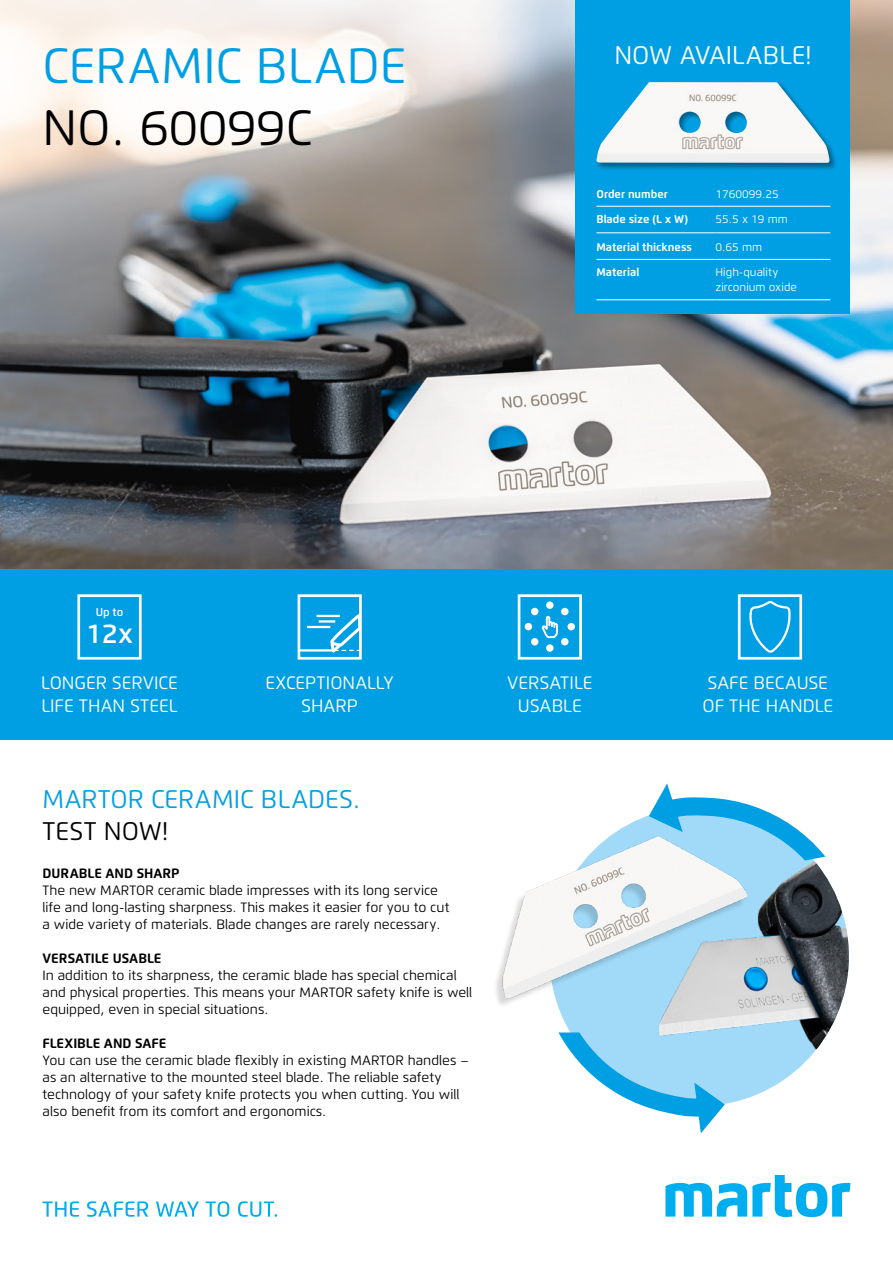
<style>
.page{position:relative;width:893px;height:1263px;background:#fff}
.page>*{position:absolute;margin:0;border:0;box-sizing:border-box;transform-origin:0 0}
._03_Margin_Flexo_Reg{font:49.5px/61.7px "Flexo";color:#009fe3}
._03_Margin_Flexo_Reg-2{font:600 27px "Flexo";color:#fff}
._03_Margin_Flexo_Reg-3{font:25.5px/32px "Flexo";color:#009fe3}
._03_Margin_Flexo_Reg-4{font:25.5px "Flexo";color:#fff}
._02_Copy_Flexo_Reg_9{font:18px/23.4px "Flexo";color:#fff}
._03_Margin_Flexo_Reg-5{font:13.5px/17px "Flexo";color:#000}
._04_Tab_Flexo_Reg_7{font:11.25px/14.9px "Flexo";color:#fff}
._04_Tab_Flexo_Reg_7-2{font:700 11.25px "Flexo";color:#fff}
._03_Margin_Flexo_Reg-6{font:600 11.25px "Flexo";color:#fff}
.s1{color:#000}
.s2{font-weight:700}
</style>
<div class="page">
<img style="left:0;top:0;width:893px;height:570px">
<div style="left:0;top:570px;width:893px;height:170px;background:#009fe3"></div>
<svg style="left:0;top:0;width:575px;height:300px"></svg>
<img style="left:549px;top:807px;width:300px;height:299px;border-radius:150px">
<svg style="left:709px;top:797px;width:117px;height:65px"></svg>
<svg style="left:578px;top:1030px;width:149px;height:103px"></svg>
<img style="left:468px;top:766px;width:299px;height:300px;border-radius:150px">
<div style="left:575px;top:0;width:275px;height:313px;background:#009fe3"></div>
<div style="left:596px;top:81px;width:241px;height:90px;background:#000;opacity:.4"></div>
<img style="left:596px;top:82px;width:234px;height:81px">
<svg style="left:297px;top:594px;width:65px;height:66px"></svg>
<hr style="left:299px;top:649px;width:34px;height:2px;background:#fff">
<hr style="left:317px;top:615px;width:23px;height:2px;background:#fff">
<hr style="left:319px;top:620px;width:16px;height:3px;background:#fff">
<hr style="left:307px;top:626px;width:23px;height:2px;background:#fff">
<svg style="left:737px;top:594px;width:66px;height:66px"></svg>
<svg style="left:517px;top:594px;width:65px;height:66px"></svg>
<svg style="left:77px;top:594px;width:65px;height:66px"></svg>
<hr style="left:596px;top:299px;width:119px;height:1px;background:#fff">
<hr style="left:715px;top:299px;width:115px;height:1px;background:#fff">
<hr style="left:596px;top:259px;width:119px;height:1px;background:#fff">
<hr style="left:715px;top:259px;width:115px;height:1px;background:#fff">
<hr style="left:596px;top:232px;width:119px;height:1px;background:#fff">
<hr style="left:715px;top:232px;width:115px;height:1px;background:#fff">
<hr style="left:596px;top:206px;width:119px;height:1px;background:#fff">
<hr style="left:715px;top:206px;width:115px;height:1px;background:#fff">
<svg style="left:665px;top:1175px;width:185px;height:42px"></svg>
<svg style="left:43px;top:1201px;width:36px;height:16px"></svg>
<svg style="left:87px;top:1201px;width:61px;height:16px"></svg>
<svg style="left:156px;top:1201px;width:43px;height:16px"></svg>
<svg style="left:206px;top:1201px;width:23px;height:16px"></svg>
<svg style="left:238px;top:1201px;width:39px;height:16px"></svg>
<p class="_03_Margin_Flexo_Reg" style="left:43px;top:35px;width:365px">CERAMIC BLADE<br><span class="s1">NO. 60099C</span></p>
<p class="_03_Margin_Flexo_Reg-6" style="left:96px;top:605px;width:29px">Up to</p>
<p class="_03_Margin_Flexo_Reg-2" style="left:86px;top:617px;width:49px">12x</p>
<p class="_03_Margin_Flexo_Reg-4" style="left:614px;top:39px;width:199px">NOW AVAILABLE!</p>
<p class="_04_Tab_Flexo_Reg_7-2" style="left:596px;top:187px;width:73px">Order number</p>
<p class="_04_Tab_Flexo_Reg_7" style="left:715px;top:186px;width:65px">1760099.25</p>
<p class="_04_Tab_Flexo_Reg_7-2" style="left:596px;top:212px;width:93px">Blade size (L x W)</p>
<p class="_04_Tab_Flexo_Reg_7" style="left:715px;top:212px;width:74px">55.5 x 19 mm</p>
<p class="_04_Tab_Flexo_Reg_7-2" style="left:596px;top:240px;width:97px">Material thickness</p>
<p class="_04_Tab_Flexo_Reg_7" style="left:715px;top:240px;width:48px">0.65 mm</p>
<p class="_04_Tab_Flexo_Reg_7-2" style="left:596px;top:266px;width:44px">Material</p>
<p class="_04_Tab_Flexo_Reg_7" style="left:715px;top:265px;width:83px">High-quality zirconium oxide</p>
<p class="_02_Copy_Flexo_Reg_9" style="left:41px;top:671px;width:138px">LONGER SERVICE<br>LIFE THAN STEEL</p>
<p class="_02_Copy_Flexo_Reg_9" style="left:507px;top:671px;width:87px;text-align:center">VERSATILE<br>USABLE</p>
<p class="_02_Copy_Flexo_Reg_9" style="left:266px;top:671px;width:130px;text-align:center">EXCEPTIONALLY<br>SHARP</p>
<p class="_02_Copy_Flexo_Reg_9" style="left:702px;top:671px;width:132px">SAFE BECAUSE<br>OF THE HANDLE</p>
<p class="_03_Margin_Flexo_Reg-3" style="left:43px;top:783px;width:319px">MARTOR CERAMIC BLADES.<br><span class="s1">TEST NOW!</span></p>
<p class="_03_Margin_Flexo_Reg-5" style="left:43px;top:865px;width:408px"><span class="s2">DURABLE AND SHARP<br></span>The new MARTOR ceramic blade impresses with its long service life and long-lasting sharpness. This makes it easier for you to cut a wide variety of materials. Blade changes are rarely necessary.</p>
<p class="_03_Margin_Flexo_Reg-5" style="left:43px;top:950px;width:431px"><span class="s2">VERSATILE USABLE<br></span>In addition to its sharpness, the ceramic blade has special chemical and physical properties. This means your MARTOR safety knife is well equipped, even in special situations.</p>
<p class="_03_Margin_Flexo_Reg-5" style="left:43px;top:1035px;width:428px"><span class="s2">FLEXIBLE AND SAFE<br></span>You can use the ceramic blade flexibly in existing MARTOR handles – as an alternative to the mounted steel blade. The reliable safety technology of your safety knife protects you when cutting. You will also benefit from its comfort and ergonomics.</p>
</div>
